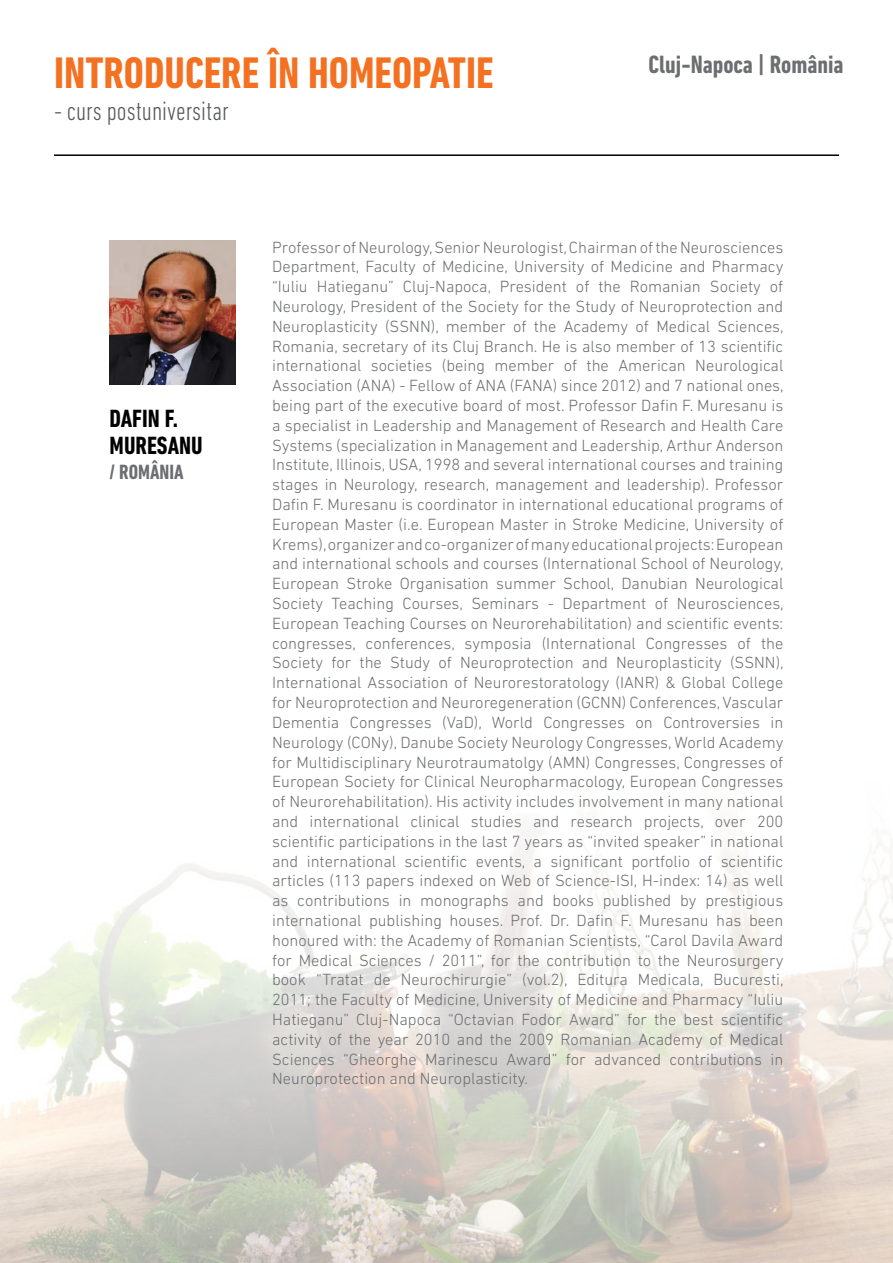
<style>
.page{position:relative;width:893px;height:1263px;background:#fff}
.page>*{position:absolute;margin:0;border:0;box-sizing:border-box;transform-origin:0 0}
.t1{font:700 condensed 45px "DIN Next LT Pro";color:#f37121}
.t2{font:300 condensed 27px "DIN Next LT Pro";color:#58595b}
.t3{font:700 condensed 25.5px "DIN Next LT Pro";color:#6d6e71}
.t4{font:700 condensed 25.35px/27px "DIN Next LT Pro";color:#000}
.t5{font:700 condensed 21px "DIN Next LT Pro";color:#6d6e71}
.t6{font:300 16.5px/19.8px "DIN Next LT Pro";color:#6d6e71;text-align:justify}
</style>
<div class="page">
<img style="left:0;top:833px;width:893px;height:430px">
<hr style="left:54px;top:154px;width:785px;height:2px;background:#000">
<img style="left:110px;top:240px;width:125px;height:144px">
<h1 class="t1" style="left:54px;top:47px;width:441px">INTRODUCERE ÎN HOMEOPATIE</h1>
<h2 class="t2" style="left:54px;top:96px;width:176px">- curs postuniversitar</h2>
<h3 class="t3" style="left:648px;top:50px;width:197px">Cluj-Napoca | România</h3>
<h3 class="t4" style="left:110px;top:405px;width:95px">DAFIN F.<br>MURESANU</h3>
<p class="t5" style="left:110px;top:460px;width:76px">/ ROMÂNIA</p>
<p class="t6" style="left:272px;top:237px;width:513px">Professor of Neurology, Senior Neurologist, Chairman of the Neurosciences Department, Faculty of Medicine, University of Medicine and Pharmacy “Iuliu Hatieganu” Cluj-Napoca, President of the Romanian Society of Neurology, President of the Society for the Study of Neuroprotection and Neuroplasticity (SSNN), member of the Academy of Medical Sciences, Romania, secretary of its Cluj Branch. He is also member of 13 scientific international societies (being member of the American Neurological Association (ANA) - Fellow of ANA (FANA) since 2012) and 7 national ones, being part of the executive board of most. Professor Dafin F. Muresanu is a specialist in Leadership and Management of Research and Health Care Systems (specialization in Management and Leadership, Arthur Anderson Institute, Illinois, USA, 1998 and several international courses and training stages in Neurology, research, management and leadership). Professor Dafin F. Muresanu is coordinator in international educational programs of European Master (i.e. European Master in Stroke Medicine, University of Krems), organizer and co-organizer of many educational projects: European and international schools and courses (International School of Neurology, European Stroke Organisation summer School, Danubian Neurological Society Teaching Courses, Seminars - Department of Neurosciences, European Teaching Courses on Neurorehabilitation) and scientific events: congresses, conferences, symposia (International Congresses of the Society for the Study of Neuroprotection and Neuroplasticity (SSNN), International Association of Neurorestoratology (IANR) &amp; Global College for Neuroprotection and Neuroregeneration (GCNN) Conferences, Vascular Dementia Congresses (VaD), World Congresses on Controversies in Neurology (CONy), Danube Society Neurology Congresses, World Academy for Multidisciplinary Neurotraumatolgy (AMN) Congresses, Congresses of European Society for Clinical Neuropharmacology, European Congresses of Neurorehabilitation). His activity includes involvement in many national and international clinical studies and research projects, over 200 scientific participations in the last 7 years as “invited speaker” in national and international scientific events, a significant portfolio of scientific articles (113 papers indexed on Web of Science-ISI, H-index: 14) as well as contributions in monographs and books published by prestigious international publishing houses. Prof. Dr. Dafin F. Muresanu has been honoured with: the Academy of Romanian Scientists, “Carol Davila Award for Medical Sciences / 2011”, for the contribution to the Neurosurgery book “Tratat de Neurochirurgie” (vol.2), Editura Medicala, Bucuresti, 2011; the Faculty of Medicine, University of Medicine and Pharmacy “Iuliu Hatieganu” Cluj-Napoca “Octavian Fodor Award” for the best scientific activity of the year 2010 and the 2009 Romanian Academy of Medical Sciences “Gheorghe Marinescu Award” for advanced contributions in Neuroprotection and Neuroplasticity.</p>
</div>
